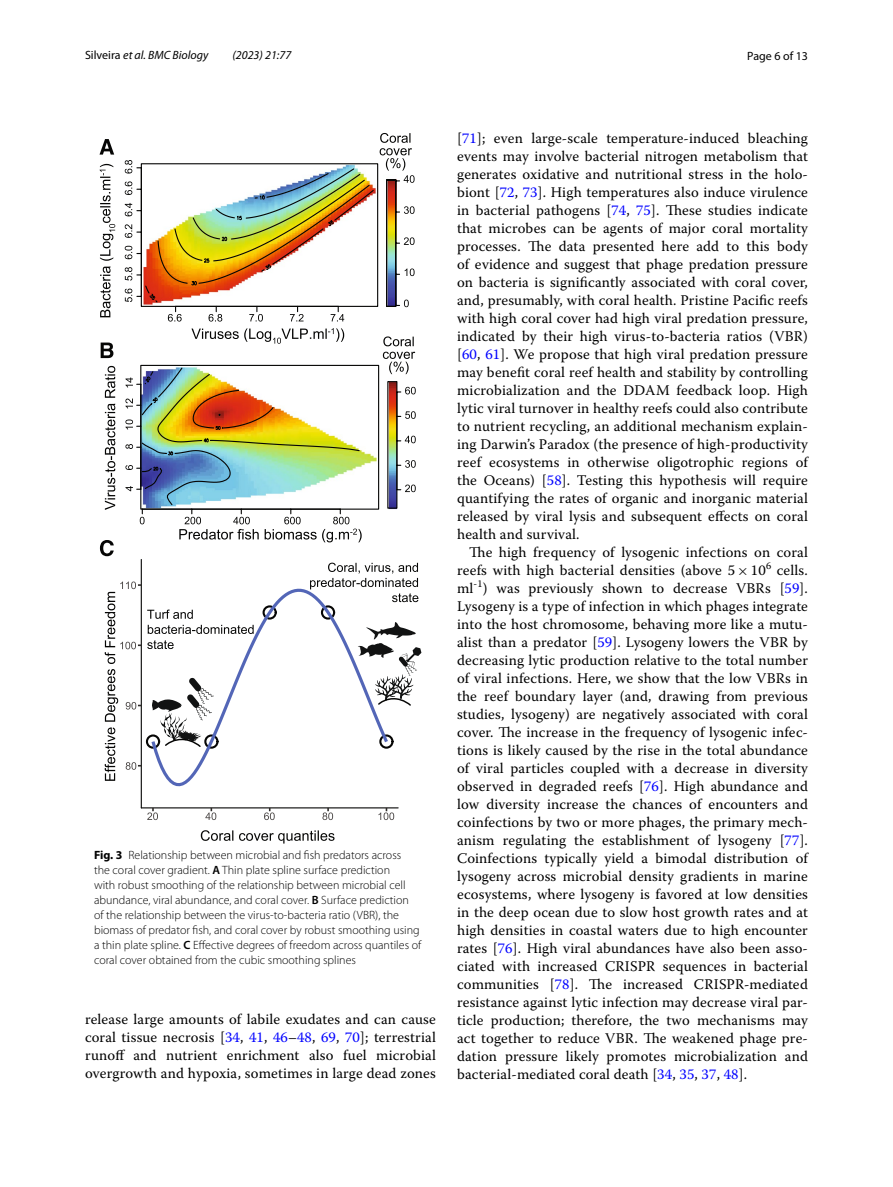
<style>
.page{position:relative;width:893px;height:1187px;background:#fff}
.page>*{position:absolute;margin:0;border:0;box-sizing:border-box;transform-origin:0 0}
.t1{font:14.7px/18px "Warnock Pro";letter-spacing:.01em;color:#000;text-align:justify}
.t2{font:300 12px/15px "Myriad Pro";color:#000}
.t3{font:italic 12px "Myriad Pro";color:#000}
.t4{font:12px "Myriad Pro";color:#000}
.s1{font-style:normal}
.s2{font-weight:700}
.s3{font-weight:600}
.s4{color:#00f}
.s5{font-family:"MTSY"}
</style>
<div class="page">
<svg style="left:100px;top:164px;width:15px;height:153px"></svg>
<svg style="left:105px;top:366px;width:10px;height:144px"></svg>
<svg style="left:99px;top:139px;width:15px;height:15px"></svg>
<svg style="left:101px;top:342px;width:12px;height:16px"></svg>
<svg style="left:125px;top:328px;width:291px;height:214px"></svg>
<svg style="left:125px;top:133px;width:290px;height:188px"></svg>
<hr style="left:141px;top:559px;width:1px;height:248px;background:#060605">
<hr style="left:141px;top:807px;width:257px;height:1px;background:#060605">
<svg style="left:147px;top:807px;width:247px;height:13px"></svg>
<svg style="left:105px;top:562px;width:316px;height:218px"></svg>
<svg style="left:201px;top:830px;width:134px;height:13px"></svg>
<svg style="left:100px;top:540px;width:14px;height:16px"></svg>
<p class="t3" style="left:85px;top:48px;width:125px"><span class="s1">Silveira</span> et al. BMC Biology</p>
<p class="t3" style="left:232px;top:48px;width:60px">(2023) 21:77</p>
<p class="t4" style="left:747px;top:48px;width:62px">Page 6 of 13</p>
<p class="t2" style="left:94px;top:847px;width:329px"><span class="s2">Fig. 3</span> Relationship between microbial and fish predators across<br>the coral cover gradient. <span class="s3">A</span> Thin plate spline surface prediction<br>with robust smoothing of the relationship between microbial cell abundance, viral abundance, and coral cover. <span class="s3">B</span> Surface prediction of the relationship between the virus-to-bacteria ratio (VBR), the biomass of predator fish, and coral cover by robust smoothing using a thin plate spline. <span class="s3">C</span> Effective degrees of freedom across quantiles of coral cover obtained from the cubic smoothing splines</p>
<p class="t1" style="left:85px;top:1010px;width:352px">release large amounts of labile exudates and can cause coral tissue necrosis [<span class="s4">34</span>, <span class="s4">41</span>, <span class="s4">46</span>–<span class="s4">48</span>, <span class="s4">69</span>, <span class="s4">70</span>]; terrestrial runoff and nutrient enrichment also fuel microbial overgrowth and hypoxia, sometimes in large dead zones</p>
<p class="t1" style="left:457px;top:128px;width:352px">[<span class="s4">71</span>]; even large-scale temperature-induced bleaching events may involve bacterial nitrogen metabolism that generates oxidative and nutritional stress in the holo&shy;biont [<span class="s4">72</span>, <span class="s4">73</span>]. High temperatures also induce virulence in bacterial pathogens [<span class="s4">74</span>, <span class="s4">75</span>]. These studies indicate that microbes can be agents of major coral mortality processes. The data presented here add to this body of evidence and suggest that phage predation pressure on bacteria is significantly associated with coral cover, and, presumably, with coral health. Pristine Pacific reefs with high coral cover had high viral predation pressure, indicated by their high virus-to-bacteria ratios (VBR) [<span class="s4">60</span>, <span class="s4">61</span>]. We propose that high viral predation pressure may benefit coral reef health and stability by controlling microbialization and the DDAM feedback loop. High lytic viral turnover in healthy reefs could also contribute to nutrient recycling, an additional mechanism explain&shy;ing Darwin’s Paradox (the presence of high-productivity reef ecosystems in otherwise oligotrophic regions of the Oceans) [<span class="s4">58</span>]. Testing this hypothesis will require quantifying the rates of organic and inorganic material released by viral lysis and subsequent effects on coral health and survival.</p>
<p class="t1" style="left:457px;top:542px;width:352px;text-indent:12px">The high frequency of lysogenic infections on coral reefs with high bacterial densities (above 5<span class="s5">×</span> -10<sup>6</sup> cells. ml<sup>-1</sup>) was previously shown to decrease VBRs [<span class="s4">59</span>].<br>Lysogeny is a type of infection in which phages integrate into the host chromosome, behaving more like a mutu&shy;alist than a predator [<span class="s4">59</span>]. Lysogeny lowers the VBR by decreasing lytic production relative to the total number of viral infections. Here, we show that the low VBRs in the reef boundary layer (and, drawing from previous studies, lysogeny) are negatively associated with coral cover. The increase in the frequency of lysogenic infec&shy;tions is likely caused by the rise in the total abundance of viral particles coupled with a decrease in diversity observed in degraded reefs [<span class="s4">76</span>]. High abundance and low diversity increase the chances of encounters and coinfections by two or more phages, the primary mech&shy;anism regulating the establishment of lysogeny [<span class="s4">77</span>].<br>Coinfections typically yield a bimodal distribution of lysogeny across microbial density gradients in marine ecosystems, where lysogeny is favored at low densities in the deep ocean due to slow host growth rates and at high densities in coastal waters due to high encounter rates [<span class="s4">76</span>]. High viral abundances have also been asso&shy;ciated with increased CRISPR sequences in bacterial communities [<span class="s4">78</span>]. The increased CRISPR-mediated resistance against lytic infection may decrease viral par&shy;ticle production; therefore, the two mechanisms may act together to reduce VBR. The weakened phage pre&shy;dation pressure likely promotes microbialization and bacterial-mediated coral death [<span class="s4">34</span>, <span class="s4">35</span>, <span class="s4">37</span>, <span class="s4">48</span>].</p>
</div>
